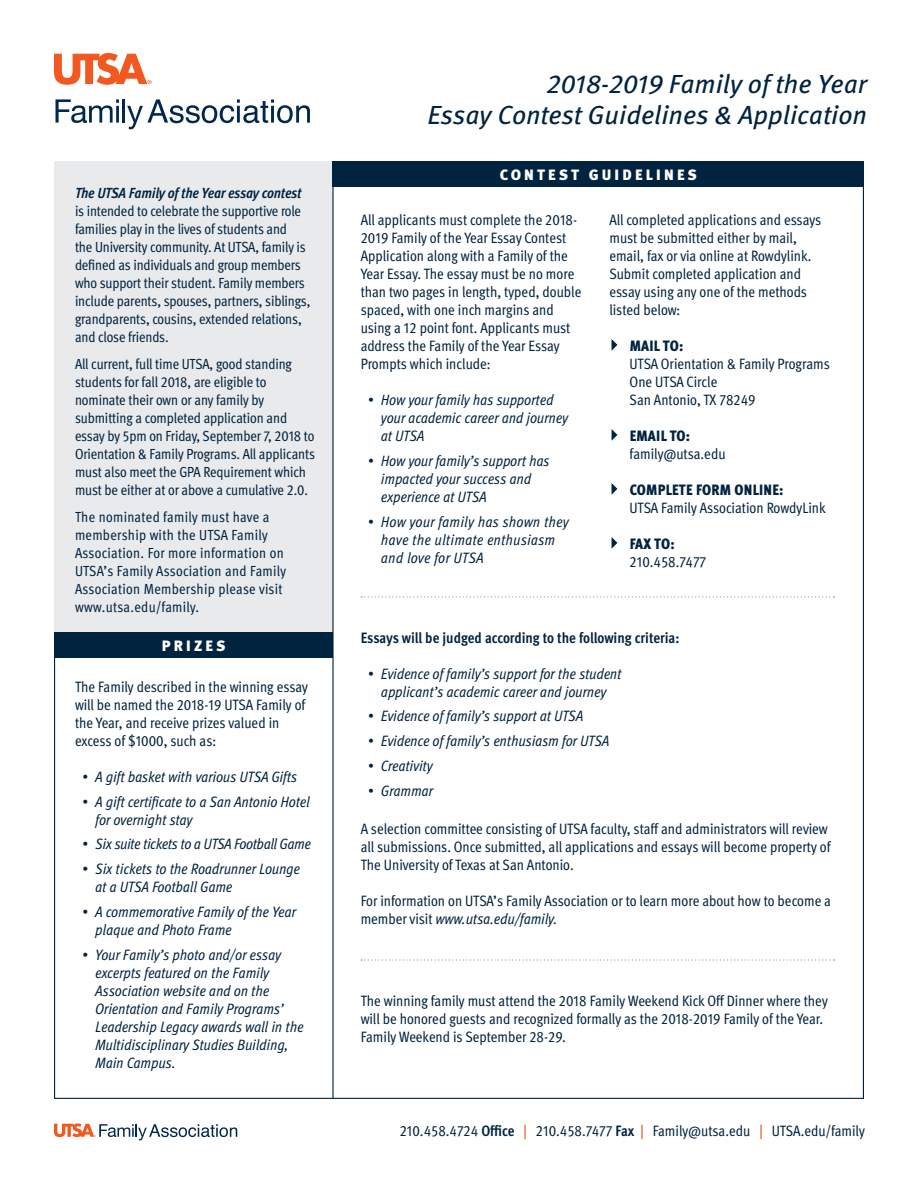
<style>
.page{position:relative;width:918px;height:1188px;background:#fff}
.page>*{position:absolute;margin:0;border:0;box-sizing:border-box;transform-origin:0 0}
.t1{font:40.65px "Helvetica";color:#00284f}
.t2{font:32.25px "Helvetica";color:#00284f}
.t3{font:italic 26.25px "Meta OT";color:#002340}
.Answer{font:condensed 15px/18px "Meta OT";color:#002340}
.t4{font:italic condensed 15px/18px "Meta OT";color:#002340}
.t5{font:italic condensed 15px/18px "Meta OT";letter-spacing:.02em;color:#002340}
.Answer-2{font:700 condensed 15px "Meta OT";letter-spacing:-.005em;color:#002340}
.Mail_To{font:900 condensed 15px "Meta OT";letter-spacing:.015em;color:#002340}
.t6{font:italic condensed 15px "Meta OT";letter-spacing:-.02em;color:#002340}
.H1_a{font:900 15px "Meta OT";letter-spacing:.21em;color:#fff}
.Body{font:condensed 14.7px/18px "Meta OT";letter-spacing:-.01em;color:#002340}
.Answer-3{font:condensed 14.7px/18px "Meta OT";letter-spacing:-.005em;color:#002340}
.Answer-4{font:condensed 14.7px/18px "Meta OT";letter-spacing:.02em;color:#002340}
.s1{font-weight:700;font-style:italic}
.s2{font-style:italic}
.s3{font-weight:700}
.s4{color:#e74300}
</style>
<div class="page">
<svg style="left:54px;top:1123px;width:183px;height:17px"></svg>
<div style="left:54px;top:162px;width:279px;height:471px;background:#e9eaeb"></div>
<svg style="left:54px;top:53px;width:98px;height:32px"></svg>
<svg style="left:56px;top:99px;width:63px;height:24px"></svg>
<hr style="left:123px;top:99px;width:2px;height:24px;background:#00284f">
<svg style="left:127px;top:99px;width:183px;height:30px"></svg>
<div style="left:332px;top:162px;width:532px;height:25px;background:#002340"></div>
<div style="left:54px;top:633px;width:279px;height:25px;background:#002340"></div>
<svg style="left:361px;top:596px;width:473px;height:2px"></svg>
<svg style="left:361px;top:959px;width:473px;height:2px"></svg>
<hr style="left:332px;top:162px;width:2px;height:949px;background:#002340">
<hr style="left:863px;top:162px;width:1px;height:949px;background:#002340">
<hr style="left:54px;top:633px;width:1px;height:478px;background:#002340">
<div style="left:27px;top:1098px;width:876px;height:23px;background:#fff"></div>
<hr style="left:54px;top:1098px;width:810px;height:1px;background:#002340">
<svg style="left:612px;top:339px;width:5px;height:12px"></svg>
<svg style="left:612px;top:429px;width:5px;height:12px"></svg>
<svg style="left:612px;top:483px;width:5px;height:12px"></svg>
<svg style="left:612px;top:537px;width:5px;height:12px"></svg>
<h1 class="t3" style="left:547px;top:67px;width:322px">2018-2019 Family of the Year</h1>
<h1 class="t3" style="left:428px;top:99px;width:441px">Essay Contest Guidelines &amp; Application</h1>
<p class="H1_a" style="left:500px;top:165px;width:199px">CONTEST GUIDELINES</p>
<p class="Body" style="left:75px;top:183px;width:237px"><span class="s1">The UTSA Family of the Year essay contest </span>is intended to celebrate the supportive role families play in the lives of students and<br>the University community. At UTSA, family is defined as individuals and group members who support their student. Family members include parents, spouses, partners, siblings, grandparents, cousins, extended relations, and close friends.</p>
<p class="Answer-3" style="left:75px;top:354px;width:242px">All current, full time UTSA, good standing students for fall 2018, are eligible to nominate their own or any family by submitting a completed application and essay by 5pm on Friday, September 7, 2018 to Orientation &amp; Family Programs. All applicants must also meet the GPA Requirement which must be either at or above a cumulative 2.0.</p>
<p class="Answer-4" style="left:75px;top:507px;width:213px">The nominated family must have a membership with the UTSA Family Association. For more information on UTSA’s Family Association and Family Association Membership please visit www.utsa.edu/family.</p>
<p class="t1" style="left:179px;top:184px;width:209px">Association</p>
<p class="Answer" style="left:361px;top:210px;width:222px">All applicants must complete the 2018- 2019 Family of the Year Essay Contest Application along with a Family of the Year Essay. The essay must be no more than two pages in length, typed, double spaced, with one inch margins and using a 12 point font. Applicants must address the Family of the Year Essay Prompts which include:</p>
<p class="t4" style="left:381px;top:391px;width:188px;text-indent:-14px">• How your family has supported your academic career and journey at UTSA</p>
<p class="t4" style="left:381px;top:452px;width:170px;text-indent:-14px">• How your family’s support has impacted your success and experience at UTSA</p>
<p class="t5" style="left:381px;top:512px;width:189px;text-indent:-14px">• How your family has shown they have the ultimate enthusiasm and love for UTSA</p>
<p class="t2" style="left:71px;top:202px;width:167px">Association</p>
<p class="Answer" style="left:609px;top:210px;width:213px">All completed applications and essays must be submitted either by mail, email, fax or via online at Rowdylink.<br>Submit completed application and essay using any one of the methods listed below:</p>
<p class="Mail_To" style="left:630px;top:336px;width:55px">MAIL TO:</p>
<p class="Answer" style="left:630px;top:354px;width:202px">UTSA Orientation &amp; Family Programs</p>
<p class="Answer" style="left:630px;top:372px;width:89px">One UTSA Circle</p>
<p class="Answer" style="left:630px;top:390px;width:127px">San Antonio, TX 78249</p>
<p class="Mail_To" style="left:630px;top:426px;width:62px">EMAIL TO:</p>
<p class="Answer" style="left:630px;top:444px;width:97px">family@utsa.edu</p>
<p class="Mail_To" style="left:630px;top:480px;width:155px">COMPLETE FORM ONLINE:</p>
<p class="Answer" style="left:630px;top:498px;width:198px">UTSA Family Association RowdyLink</p>
<p class="Mail_To" style="left:630px;top:534px;width:47px">FAX TO:</p>
<p class="Answer" style="left:630px;top:552px;width:78px">210.458.7477</p>
<p class="H1_a" style="left:162px;top:637px;width:65px">PRIZES</p>
<p class="Answer" style="left:75px;top:677px;width:234px">The Family described in the winning essay will be named the 2018-19 UTSA Family of the Year, and receive prizes valued in excess of $1000, such as:</p>
<p class="t4" style="left:82px;top:768px;width:217px">• A gift basket with various UTSA Gifts</p>
<p class="t4" style="left:95px;top:792px;width:216px;text-indent:-14px">• A gift certificate to a San Antonio Hotel for overnight stay</p>
<p class="t6" style="left:82px;top:835px;width:231px">• Six suite tickets to a UTSA Football Game</p>
<p class="t4" style="left:95px;top:860px;width:206px;text-indent:-14px">• Six tickets to the Roadrunner Lounge at a UTSA Football Game</p>
<p class="t4" style="left:95px;top:903px;width:202px;text-indent:-14px">• A commemorative Family of the Year plaque and Photo Frame</p>
<p class="t4" style="left:95px;top:945px;width:210px;text-indent:-14px">• Your Family’s photo and/or essay excerpts featured on the Family<br>Association website and on the<br>Orientation and Family Programs’<br>Leadership Legacy awards wall in the<br>Multidisciplinary Studies Building,<br>Main Campus.</p>
<p class="Answer-2" style="left:361px;top:628px;width:320px">Essays will be judged according to the following criteria:</p>
<p class="t4" style="left:367px;top:664px;width:255px;text-align:center">• Evidence of family’s support for the student applicant’s academic career and journey</p>
<p class="t4" style="left:367px;top:707px;width:217px">• Evidence of family’s support at UTSA</p>
<p class="t4" style="left:367px;top:732px;width:243px">• Evidence of family’s enthusiasm for UTSA</p>
<p class="t4" style="left:367px;top:757px;width:67px">• Creativity</p>
<p class="t4" style="left:367px;top:781px;width:67px">• Grammar</p>
<p class="Answer" style="left:361px;top:819px;width:471px">A selection committee consisting of UTSA faculty, staff and administrators will review all submissions. Once submitted, all applications and essays will become property of<br>The University of Texas at San Antonio.</p>
<p class="Answer" style="left:361px;top:891px;width:472px">For information on UTSA’s Family Association or to learn more about how to become a member visit <span class="s2">www.utsa.edu/family.</span></p>
<p class="Answer" style="left:361px;top:991px;width:469px">The winning family must attend the 2018 Family Weekend Kick Off Dinner where they will be honored guests and recognized formally as the 2018-2019 Family of the Year.<br>Family Weekend is September 28-29.</p>
<p class="Answer" style="left:400px;top:1121px;width:467px">210.458.4724 <span class="s3">Office</span> <span class="s4">|</span> 210.458.7477 <span class="s3">Fax</span> <span class="s4">|</span> Family@utsa.edu <span class="s4">|</span> UTSA.edu/family</p>
</div>
